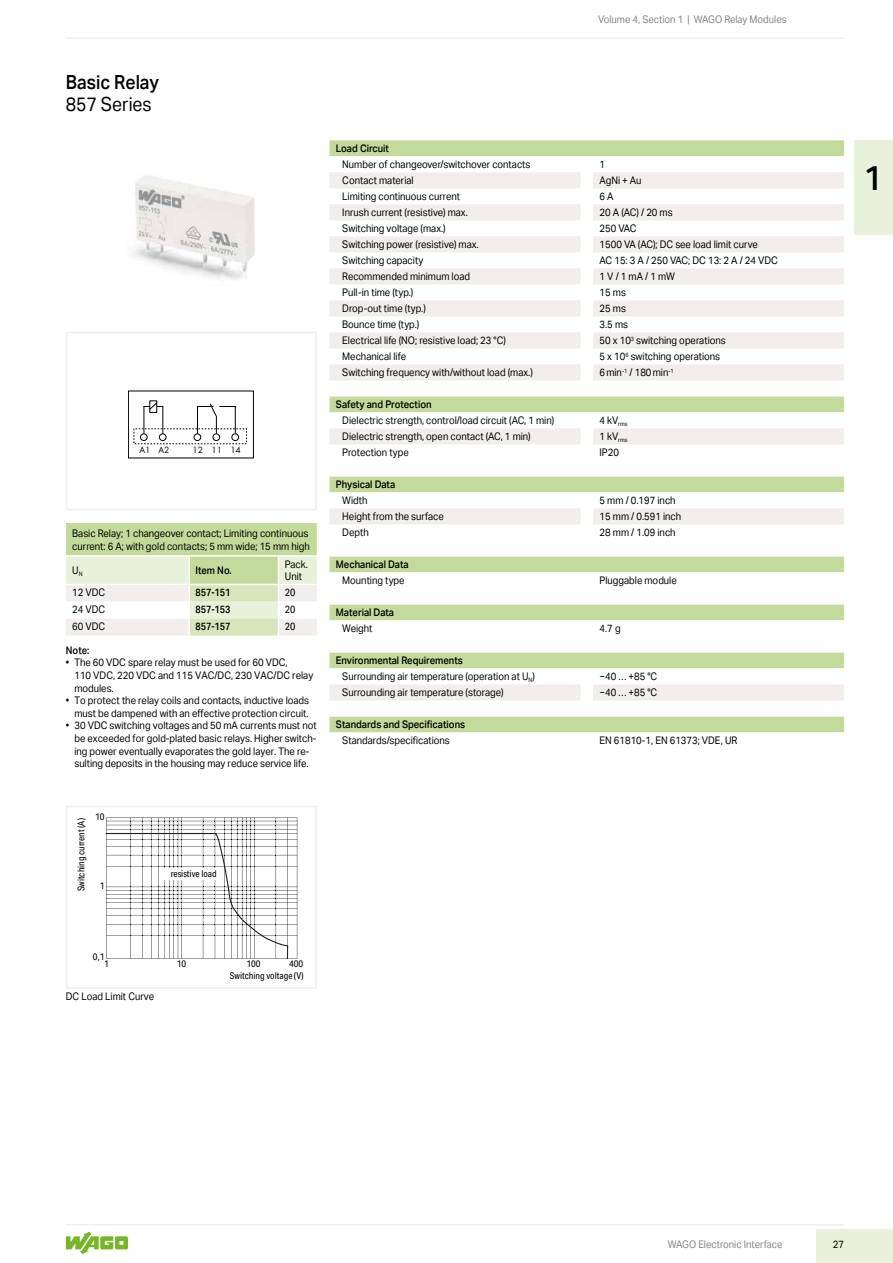
<style>
.page{position:relative;width:893px;height:1263px;background:#fff}
.page>*{position:absolute;margin:0;border:0;box-sizing:border-box;transform-origin:0 0}
.t1{font:500 34.5px "Aktiv Grotesk Cd";color:#000}
.t2{font:500 19.5px "Aktiv Grotesk";color:#000;scale:.9 1}
.t3{font:19.5px "Aktiv Grotesk";color:#000;scale:.9 1}
.t4{font:10.5px/12.6px "Aktiv Grotesk";color:#000;scale:.9 1}
.t5{font:500 10.5px "Aktiv Grotesk";color:#000;scale:.9 1}
.t6{font:10.5px "Aktiv Grotesk";color:#868481;scale:.9 1}
.t7{font:500 10.5px "Aktiv Grotesk Cd";color:#000}
.t8{font:10.5px "Aktiv Grotesk Cd";color:#000}
.t9{font:9.45px "Aktiv Grotesk Cd";color:#000}
.t10{font:9.45px "WAGO Futura Boo";color:#000}
.s1{font-weight:500}
</style>
<div class="page">
<hr style="left:66px;top:1224px;width:778px;height:1px;background:#f1eeec">
<hr style="left:66px;top:38px;width:778px;height:1px;background:#f1eeec">
<div style="left:816px;top:1229px;width:77px;height:34px;background:#e8f1d9"></div>
<svg style="left:66px;top:1232px;width:62px;height:22px"></svg>
<img style="left:133px;top:175px;width:122px;height:105px">
<div style="left:128px;top:391px;width:126px;height:67px;border:1px solid #000"></div>
<svg style="left:140px;top:400px;width:99px;height:41px"></svg>
<div style="left:66px;top:332px;width:251px;height:178px;border:2px solid #f1eeec"></div>
<svg style="left:66px;top:523px;width:251px;height:112px;background:#dde9c7"></svg>
<div style="left:330px;top:140px;width:514px;height:16px;background:#c3db9a"></div>
<svg style="left:330px;top:156px;width:514px;height:577px"></svg>
<svg style="left:330px;top:172px;width:514px;height:528px"></svg>
<svg style="left:106px;top:817px;width:192px;height:142px"></svg>
<div style="left:164px;top:868px;width:54px;height:12px;background:#fff"></div>
<div style="left:66px;top:806px;width:251px;height:183px;border:2px solid #f1eeec"></div>
<div style="left:855px;top:140px;width:38px;height:95px;background:#e8f1d9"></div>
<p class="t6" style="left:598px;top:13px;width:211px">Volume 4, Section 1 | WAGO Relay Modules</p>
<h2 class="t2" style="left:66px;top:71px;width:105px">Basic Relay</h2>
<h2 class="t3" style="left:66px;top:93px;width:97px">857 Series</h2>
<p class="t10" style="left:140px;top:444px;width:31px">A1 A2</p>
<p class="t10" style="left:193px;top:444px;width:50px">12 11 14</p>
<p class="t4" style="left:72px;top:527px;width:266px">Basic Relay; 1 changeover contact; Limiting continuous current: 6 A; with gold contacts; 5 mm wide; 15 mm high</p>
<p class="t4" style="left:72px;top:564px;width:13px">U<sub>N</sub></p>
<p class="t5" style="left:196px;top:564px;width:42px">Item No.</p>
<p class="t4" style="left:285px;top:558px;width:27px">Pack.<br>Unit</p>
<p class="t4" style="left:72px;top:586px;width:38px">12 VDC</p>
<p class="t7" style="left:196px;top:586px;width:36px">857-151</p>
<p class="t8" style="left:285px;top:586px;width:12px">20</p>
<p class="t4" style="left:72px;top:603px;width:38px">24 VDC</p>
<p class="t7" style="left:196px;top:603px;width:36px">857-153</p>
<p class="t8" style="left:285px;top:603px;width:12px">20</p>
<p class="t4" style="left:72px;top:620px;width:38px">60 VDC</p>
<p class="t7" style="left:196px;top:620px;width:36px">857-157</p>
<p class="t8" style="left:285px;top:620px;width:12px">20</p>
<p class="t5" style="left:66px;top:644px;width:28px">Note:</p>
<p class="t4" style="left:74px;top:656px;width:267px;text-indent:-9px">• The 60 VDC spare relay must be used for 60 VDC,<br>110 VDC, 220 VDC and 115 VAC/DC, 230 VAC/DC relay modules.</p>
<p class="t4" style="left:66px;top:694px;width:272px;text-align:right">• To protect the relay coils and contacts, inductive loads must be dampened with an effective protection circuit.</p>
<p class="t4" style="left:74px;top:719px;width:271px;text-indent:-9px">• 30 VDC switching voltages and 50 mA currents must not be exceeded for gold-plated basic relays. Higher switch&shy;ing power eventually evaporates the gold layer. The re&shy;sulting deposits in the housing may reduce service life.</p>
<p class="t9" style="left:76px;top:891px;width:75px;rotate:-90deg">Switching current (A)</p>
<p class="t9" style="left:95px;top:811px;width:11px">10</p>
<p class="t9" style="left:100px;top:880px;width:6px">1</p>
<p class="t9" style="left:171px;top:868px;width:47px">resistive load</p>
<p class="t5" style="left:336px;top:142px;width:61px">Load Circuit</p>
<p class="t4" style="left:342px;top:158px;width:211px">Number of changeover/switchover contacts</p>
<p class="t4" style="left:600px;top:158px;width:8px">1</p>
<p class="t4" style="left:342px;top:174px;width:81px">Contact material</p>
<p class="t4" style="left:600px;top:174px;width:48px">AgNi + Au</p>
<p class="t4" style="left:342px;top:190px;width:132px">Limiting continuous current</p>
<p class="t4" style="left:600px;top:190px;width:17px">6 A</p>
<p class="t4" style="left:342px;top:206px;width:141px">Inrush current (resistive) max.</p>
<p class="t4" style="left:600px;top:206px;width:83px">20 A (AC) / 20 ms</p>
<p class="t4" style="left:342px;top:222px;width:116px">Switching voltage (max.)</p>
<p class="t4" style="left:600px;top:222px;width:43px">250 VAC</p>
<p class="t4" style="left:342px;top:238px;width:153px">Switching power (resistive) max.</p>
<p class="t4" style="left:600px;top:238px;width:177px">1500 VA (AC); DC see load limit curve</p>
<p class="t4" style="left:342px;top:254px;width:92px">Switching capacity</p>
<p class="t4" style="left:600px;top:254px;width:200px">AC 15: 3 A / 250 VAC; DC 13: 2 A / 24 VDC</p>
<p class="t4" style="left:342px;top:270px;width:143px">Recommended minimum load</p>
<p class="t4" style="left:600px;top:270px;width:85px">1 V / 1 mA / 1 mW</p>
<p class="t4" style="left:342px;top:286px;width:80px">Pull-in time (typ.)</p>
<p class="t4" style="left:600px;top:286px;width:31px">15 ms</p>
<p class="t4" style="left:342px;top:302px;width:94px">Drop-out time (typ.)</p>
<p class="t4" style="left:600px;top:302px;width:31px">25 ms</p>
<p class="t4" style="left:342px;top:318px;width:87px">Bounce time (typ.)</p>
<p class="t4" style="left:600px;top:318px;width:33px">3.5 ms</p>
<p class="t4" style="left:342px;top:334px;width:183px">Electrical life (NO; resistive load; 23 °C)</p>
<p class="t4" style="left:600px;top:334px;width:142px">50 x 10<sup>3</sup> switching operations</p>
<p class="t4" style="left:342px;top:350px;width:72px">Mechanical life</p>
<p class="t4" style="left:600px;top:350px;width:136px">5 x 10<sup>6</sup> switching operations</p>
<p class="t4" style="left:342px;top:366px;width:213px">Switching frequency with/without load (max.)</p>
<p class="t4" style="left:600px;top:366px;width:84px">6min<sup>-1</sup> / 180min<sup>-1</sup></p>
<p class="t5" style="left:336px;top:398px;width:108px">Safety and Protection</p>
<p class="t4" style="left:342px;top:414px;width:237px">Dielectric strength, control/load circuit (AC, 1 min)</p>
<p class="t4" style="left:600px;top:414px;width:33px">4 kV<sub>rms</sub></p>
<p class="t4" style="left:342px;top:430px;width:211px">Dielectric strength, open contact (AC, 1 min)</p>
<p class="t4" style="left:600px;top:430px;width:33px">1 kV<sub>rms</sub></p>
<p class="t4" style="left:342px;top:446px;width:75px">Protection type</p>
<p class="t4" style="left:600px;top:446px;width:23px">IP20</p>
<p class="t5" style="left:336px;top:478px;width:67px">Physical Data</p>
<p class="t4" style="left:342px;top:494px;width:30px">Width</p>
<p class="t4" style="left:600px;top:494px;width:86px">5 mm / 0.197 inch</p>
<p class="t4" style="left:342px;top:510px;width:114px">Height from the surface</p>
<p class="t4" style="left:600px;top:510px;width:92px">15 mm / 0.591 inch</p>
<p class="t4" style="left:342px;top:526px;width:31px">Depth</p>
<p class="t4" style="left:600px;top:526px;width:86px">28 mm / 1.09 inch</p>
<p class="t5" style="left:336px;top:558px;width:82px">Mechanical Data</p>
<p class="t4" style="left:342px;top:574px;width:71px">Mounting type</p>
<p class="t4" style="left:600px;top:574px;width:87px">Pluggable module</p>
<p class="t5" style="left:336px;top:606px;width:66px">Material Data</p>
<p class="t4" style="left:342px;top:622px;width:35px">Weight</p>
<p class="t4" style="left:600px;top:622px;width:25px">4.7 g</p>
<p class="t4" style="left:342px;top:652px;width:215px;line-height:16px;text-indent:-6px"><span class="s1">Environmental Requirements<br></span>Surrounding air temperature (operation at U<sub>N</sub>)</p>
<p class="t4" style="left:600px;top:670px;width:66px">−40 … +85 °C</p>
<p class="t4" style="left:342px;top:686px;width:181px">Surrounding air temperature (storage)</p>
<p class="t4" style="left:600px;top:686px;width:66px">−40 … +85 °C</p>
<p class="t5" style="left:336px;top:718px;width:145px">Standards and Specifications</p>
<p class="t4" style="left:342px;top:734px;width:121px">Standards/specifications</p>
<p class="t4" style="left:600px;top:734px;width:155px">EN 61810-1, EN 61373; VDE, UR</p>
<p class="t9" style="left:93px;top:951px;width:13px">0,1</p>
<p class="t9" style="left:104px;top:958px;width:6px">1</p>
<p class="t9" style="left:177px;top:958px;width:11px">10</p>
<p class="t9" style="left:247px;top:958px;width:16px">100</p>
<p class="t9" style="left:289px;top:958px;width:16px">400</p>
<p class="t4" style="left:66px;top:990px;width:100px">DC Load Limit Curve</p>
<p class="t9" style="left:230px;top:970px;width:75px">Switching voltage (V)</p>
<h1 class="t1" style="left:864px;top:157px;width:19px">1</h1>
<p class="t6" style="left:668px;top:1238px;width:129px">WAGO Electronic Interface</p>
<p class="t4" style="left:833px;top:1238px;width:14px">27</p>
</div>
